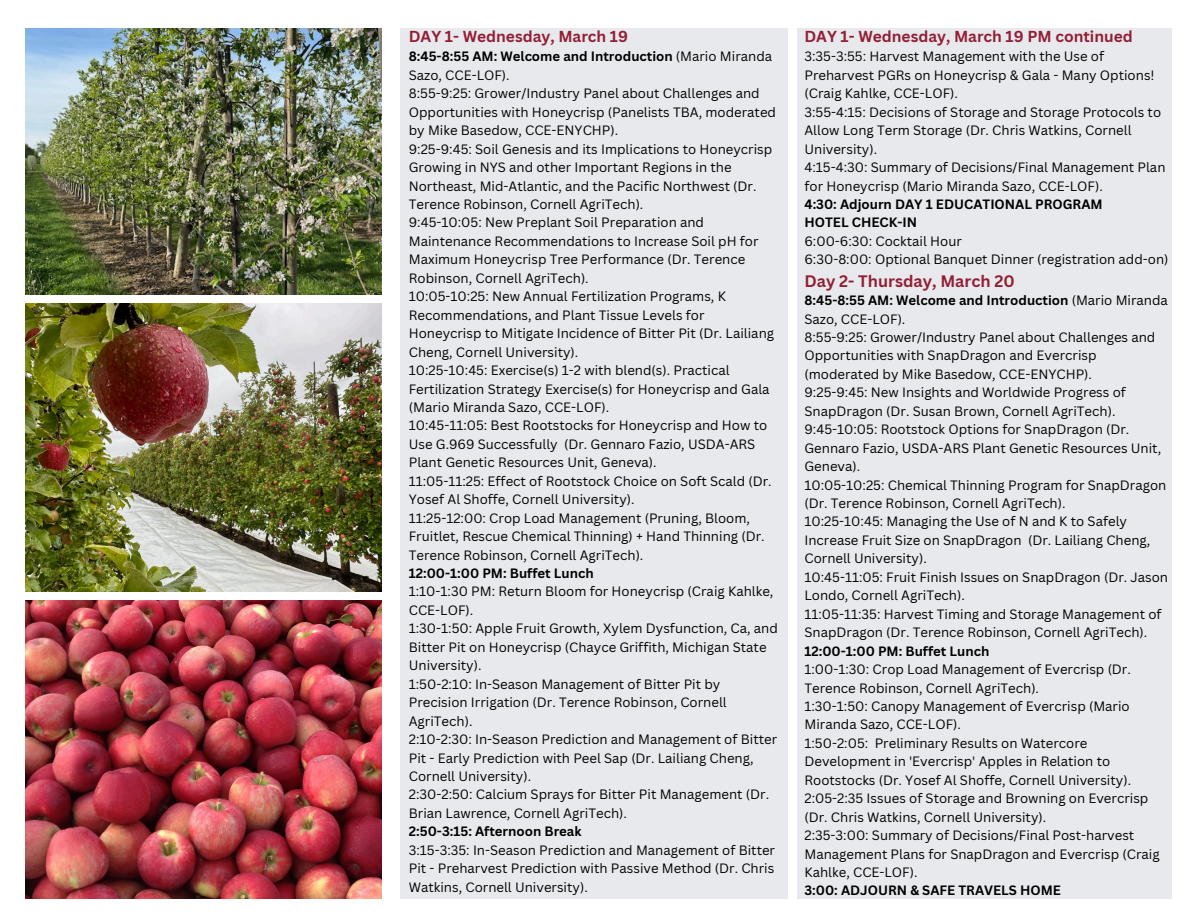
<style>
.page{position:relative;width:1188px;height:918px;background:#fff}
.page>*{position:absolute;margin:0;border:0;box-sizing:border-box;transform-origin:0 0}
.t1{font:700 16.2px "Canva Sans";color:#931e35}
.t2{font:700 15.45px "Canva Sans";color:#931e35}
.t3{font:13.2px/18.5px "Canva Sans";color:#000}
.s1{font-weight:700}
</style>
<div class="page">
<div style="left:797px;top:28px;width:374px;height:871px;background:#e7e9ec"></div>
<img style="left:26px;top:28px;width:355px;height:267px">
<img style="left:26px;top:304px;width:355px;height:288px">
<img style="left:26px;top:601px;width:355px;height:298px">
<div style="left:400px;top:28px;width:388px;height:871px;background:#e7e9ec"></div>
<p class="t2" style="left:409px;top:26px;width:221px">DAY 1- Wednesday, March 19</p>
<p class="t3" style="left:409px;top:47px;width:371px"><span class="s1">8:45-8:55 AM: Welcome and Introduction</span> (Mario Miranda Sazo, CCE-LOF).<br>8:55-9:25: Grower/Industry Panel about Challenges and Opportunities with Honeycrisp (Panelists TBA, moderated by Mike Basedow, CCE-ENYCHP).<br>9:25-9:45: Soil Genesis and its Implications to Honeycrisp Growing in NYS and other Important Regions in the Northeast, Mid-Atlantic, and the Pacific Northwest (Dr.<br>Terence Robinson, Cornell AgriTech).<br>9:45-10:05: New Preplant Soil Preparation and Maintenance Recommendations to Increase Soil pH for Maximum Honeycrisp Tree Performance (Dr. Terence Robinson, Cornell AgriTech).<br>10:05-10:25: New Annual Fertilization Programs, K Recommendations, and Plant Tissue Levels for Honeycrisp to Mitigate Incidence of Bitter Pit (Dr. Lailiang Cheng, Cornell University).<br>10:25-10:45: Exercise(s) 1-2 with blend(s). Practical Fertilization Strategy Exercise(s) for Honeycrisp and Gala (Mario Miranda Sazo, CCE-LOF).<br>10:45-11:05: Best Rootstocks for Honeycrisp and How to Use G.969 Successfully (Dr. Gennaro Fazio, USDA-ARS Plant Genetic Resources Unit, Geneva).<br>11:05-11:25: Effect of Rootstock Choice on Soft Scald (Dr.<br>Yosef Al Shoffe, Cornell University).<br>11:25-12:00: Crop Load Management (Pruning, Bloom, Fruitlet, Rescue Chemical Thinning) + Hand Thinning (Dr.<br>Terence Robinson, Cornell AgriTech).<br><span class="s1">12:00-1:00 PM: Buffet Lunch<br></span>1:10-1:30 PM: Return Bloom for Honeycrisp (Craig Kahlke, CCE-LOF).<br>1:30-1:50: Apple Fruit Growth, Xylem Dysfunction, Ca, and Bitter Pit on Honeycrisp (Chayce Griffith, Michigan State University).<br>1:50-2:10: In-Season Management of Bitter Pit by Precision Irrigation (Dr. Terence Robinson, Cornell AgriTech).<br>2:10-2:30: In-Season Prediction and Management of Bitter Pit - Early Prediction with Peel Sap (Dr. Lailiang Cheng, Cornell University).<br>2:30-2:50: Calcium Sprays for Bitter Pit Management (Dr.<br>Brian Lawrence, Cornell AgriTech).<br><span class="s1">2:50-3:15: Afternoon Break<br></span>3:15-3:35: In-Season Prediction and Management of Bitter Pit - Preharvest Prediction with Passive Method (Dr. Chris Watkins, Cornell University).</p>
<p class="t2" style="left:804px;top:26px;width:330px">DAY 1- Wednesday, March 19 PM continued</p>
<p class="t3" style="left:804px;top:47px;width:366px">3:35-3:55: Harvest Management with the Use of Preharvest PGRs on Honeycrisp &amp; Gala - Many Options! (Craig Kahlke, CCE-LOF).<br>3:55-4:15: Decisions of Storage and Storage Protocols to Allow Long Term Storage (Dr. Chris Watkins, Cornell University).<br>4:15-4:30: Summary of Decisions/Final Management Plan for Honeycrisp (Mario Miranda Sazo, CCE-LOF).<br><span class="s1">4:30: Adjourn DAY 1 EDUCATIONAL PROGRAM<br>HOTEL CHECK-IN<br></span>6:00-6:30: Cocktail Hour<br>6:30-8:00: Optional Banquet Dinner (registration add-on)</p>
<p class="t1" style="left:804px;top:269px;width:212px">Day 2- Thursday, March 20</p>
<p class="t3" style="left:804px;top:291px;width:365px"><span class="s1">8:45-8:55 AM: Welcome and Introduction</span> (Mario Miranda Sazo, CCE-LOF).<br>8:55-9:25: Grower/Industry Panel about Challenges and Opportunities with SnapDragon and Evercrisp (moderated by Mike Basedow, CCE-ENYCHP).<br>9:25-9:45: New Insights and Worldwide Progress of SnapDragon (Dr. Susan Brown, Cornell AgriTech).<br>9:45-10:05: Rootstock Options for SnapDragon (Dr.<br>Gennaro Fazio, USDA-ARS Plant Genetic Resources Unit, Geneva).<br>10:05-10:25: Chemical Thinning Program for SnapDragon (Dr. Terence Robinson, Cornell AgriTech).<br>10:25-10:45: Managing the Use of N and K to Safely Increase Fruit Size on SnapDragon (Dr. Lailiang Cheng, Cornell University).<br>10:45-11:05: Fruit Finish Issues on SnapDragon (Dr. Jason Londo, Cornell AgriTech).<br>11:05-11:35: Harvest Timing and Storage Management of SnapDragon (Dr. Terence Robinson, Cornell AgriTech).<br><span class="s1">12:00-1:00 PM: Buffet Lunch<br></span>1:00-1:30: Crop Load Management of Evercrisp (Dr.<br>Terence Robinson, Cornell AgriTech).<br>1:30-1:50: Canopy Management of Evercrisp (Mario Miranda Sazo, CCE-LOF).<br>1:50-2:05: Preliminary Results on Watercore Development in 'Evercrisp' Apples in Relation to Rootstocks (Dr. Yosef Al Shoffe, Cornell University).<br>2:05-2:35 Issues of Storage and Browning on Evercrisp (Dr. Chris Watkins, Cornell University).<br>2:35-3:00: Summary of Decisions/Final Post-harvest Management Plans for SnapDragon and Evercrisp (Craig Kahlke, CCE-LOF).<br><span class="s1">3:00: ADJOURN &amp; SAFE TRAVELS HOME</span></p>
</div>
